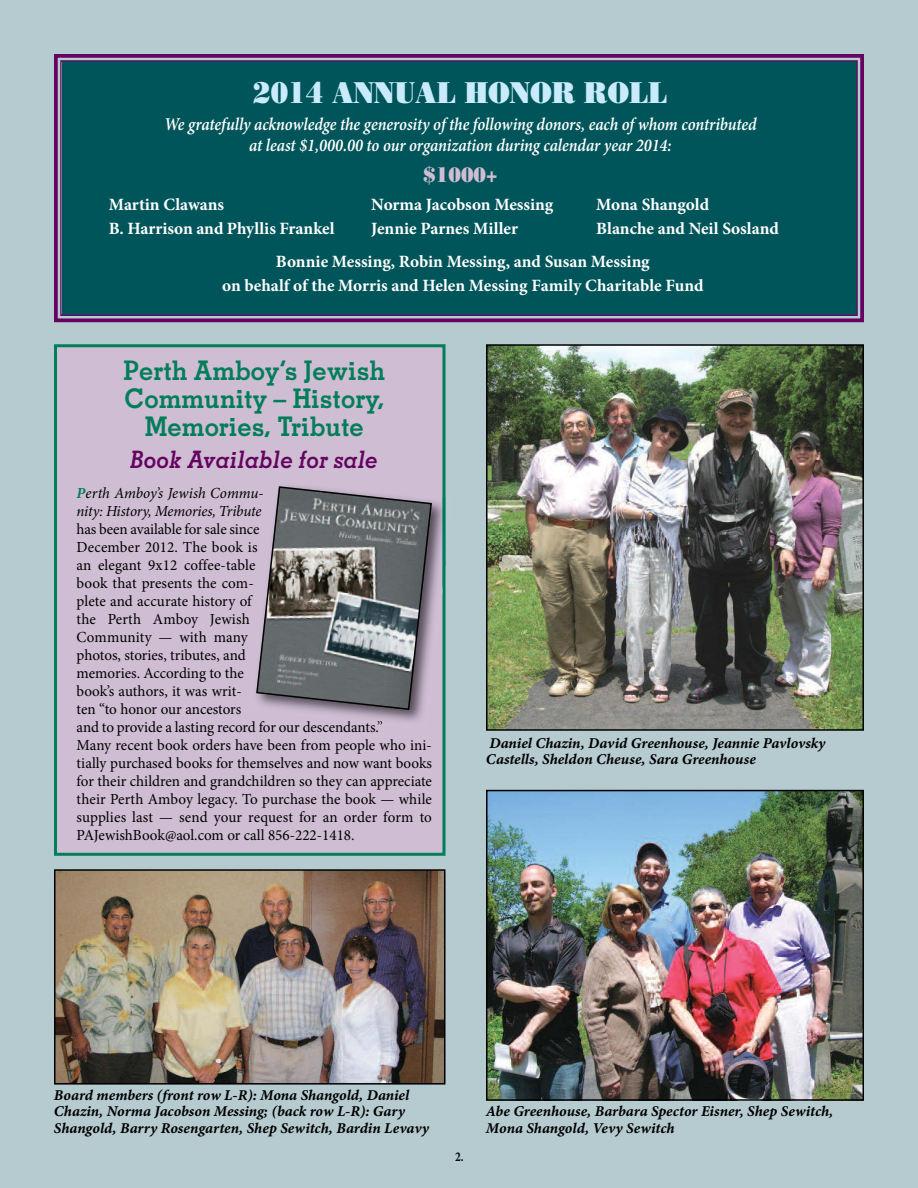
<style>
.page{position:relative;width:918px;height:1188px;background:#b6cbd0}
.page>*{position:absolute;margin:0;border:0;box-sizing:border-box;transform-origin:0 0}
.t1{font:30px "Bodoni Poster";color:#c9ebfc;scale:.87 1}
.t2{font:700 27px/28.3px "Memphis";color:#007d5a;text-align:center;scale:.95 1}
.t3{font:italic 700 24px "Memphis";color:#650360;scale:.95 1}
.t4{font:21px "Bodoni Poster";color:#cfbdd3;scale:.9 1}
.t5{font:italic 600 18px/21px "Minion Pro";letter-spacing:-.005em;color:#fff;text-align:center;scale:.9 1}
.t6{font:700 17.25px/24px "Minion Pro";color:#fff}
.t7{font:15.3px/18px "Minion Pro";color:#000}
.t8{font:italic 15.3px/18px "Minion Pro";letter-spacing:-.01em;color:#000}
.t9{font:15px/16.5px "Minion Pro Bold It Capt";color:#000}
.t10{font:700 13.5px "Minion Pro";color:#000;scale:.85 1}
.s1{font-weight:700;color:#007d5a}
</style>
<div class="page">
<div style="left:57px;top:347px;width:385px;height:506px;background:#cfbdd3"></div>
<div style="left:54px;top:344px;width:391px;height:512px;border:3px solid #007d5a"></div>
<img style="left:445px;top:497px;width:1px;height:67px">
<img style="left:320px;top:478px;width:122px;height:253px">
<img style="left:442px;top:497px;width:3px;height:94px">
<img style="left:256px;top:485px;width:177px;height:226px">
<div style="left:62px;top:62px;width:794px;height:253px;background:#00555a"></div>
<div style="left:54px;top:54px;width:810px;height:268px;border:4px solid #650360"></div>
<div style="left:60px;top:60px;width:798px;height:256px;border:1px solid #650360"></div>
<img style="left:57px;top:872px;width:386px;height:210px">
<div style="left:54px;top:869px;width:392px;height:216px;border:2px solid #000"></div>
<img style="left:489px;top:793px;width:372px;height:305px">
<div style="left:486px;top:790px;width:378px;height:311px;border:2px solid #000"></div>
<img style="left:489px;top:347px;width:372px;height:381px">
<div style="left:486px;top:344px;width:378px;height:387px;border:2px solid #000"></div>
<h1 class="t1" style="left:253px;top:75px;width:477px">2014 ANNUAL HONOR ROLL</h1>
<p class="t5" style="left:164px;top:115px;width:660px">We gratefully acknowledge the generosity of the following donors, each of whom contributed at least $1,000.00 to our organization during calendar year 2014:</p>
<h3 class="t4" style="left:423px;top:163px;width:84px">$1000+</h3>
<p class="t6" style="left:109px;top:194px;width:227px">Martin Clawans<br>B. Harrison and Phyllis Frankel</p>
<p class="t6" style="left:371px;top:194px;width:183px">Norma Jacobson Messing<br>Jennie Parnes Miller</p>
<p class="t6" style="left:596px;top:194px;width:184px">Mona Shangold<br>Blanche and Neil Sosland</p>
<p class="t6" style="left:222px;top:251px;width:483px;text-align:center">Bonnie Messing, Robin Messing, and Susan Messing<br>on behalf of the Morris and Helen Messing Family Charitable Fund</p>
<h2 class="t2" style="left:123px;top:359px;width:277px">Perth Amboy’s Jewish<br>Community – History,<br>Memories, Tribute</h2>
<h3 class="t3" style="left:130px;top:450px;width:263px">Book Available for sale</h3>
<p class="t8" style="left:77px;top:485px;width:188px"><span class="s1">P</span>erth Amboy’s Jewish Commu&shy;nity: History, Memories, Tribute</p>
<p class="t7" style="left:77px;top:521px;width:357px">has been available for sale since<br>December 2012. The book is<br>an elegant 9x12 coffee-table<br>book that presents the com-<br>plete and accurate history of<br>the Perth Amboy Jewish<br>Community — with many<br>photos, stories, tributes, and<br>memories. According to the<br>book’s authors, it was writ-<br>ten “to honor our ancestors<br>and to provide a lasting record for our descendants.”<br>Many recent book orders have been from people who ini&shy;tially purchased books for themselves and now want books for their children and grandchildren so they can appreciate their Perth Amboy legacy. To purchase the book — while supplies last — send your request for an order form to PAJewishBook@aol.com or call 856-222-1418.</p>
<p class="t9" style="left:486px;top:736px;width:341px">Daniel Chazin, David Greenhouse, Jeannie Pavlovsky<br>Castells, Sheldon Cheuse, Sara Greenhouse</p>
<p class="t9" style="left:54px;top:1088px;width:376px">Board members (front row L-R): Mona Shangold, Daniel<br>Chazin, Norma Jacobson Messing; (back row L-R): Gary<br>Shangold, Barry Rosengarten, Shep Sewitch, Bardin Levavy</p>
<p class="t10" style="left:455px;top:1152px;width:12px">2.</p>
<p class="t9" style="left:486px;top:1105px;width:349px">Abe Greenhouse, Barbara Spector Eisner, Shep Sewitch,<br>Mona Shangold, Vevy Sewitch</p>
</div>
